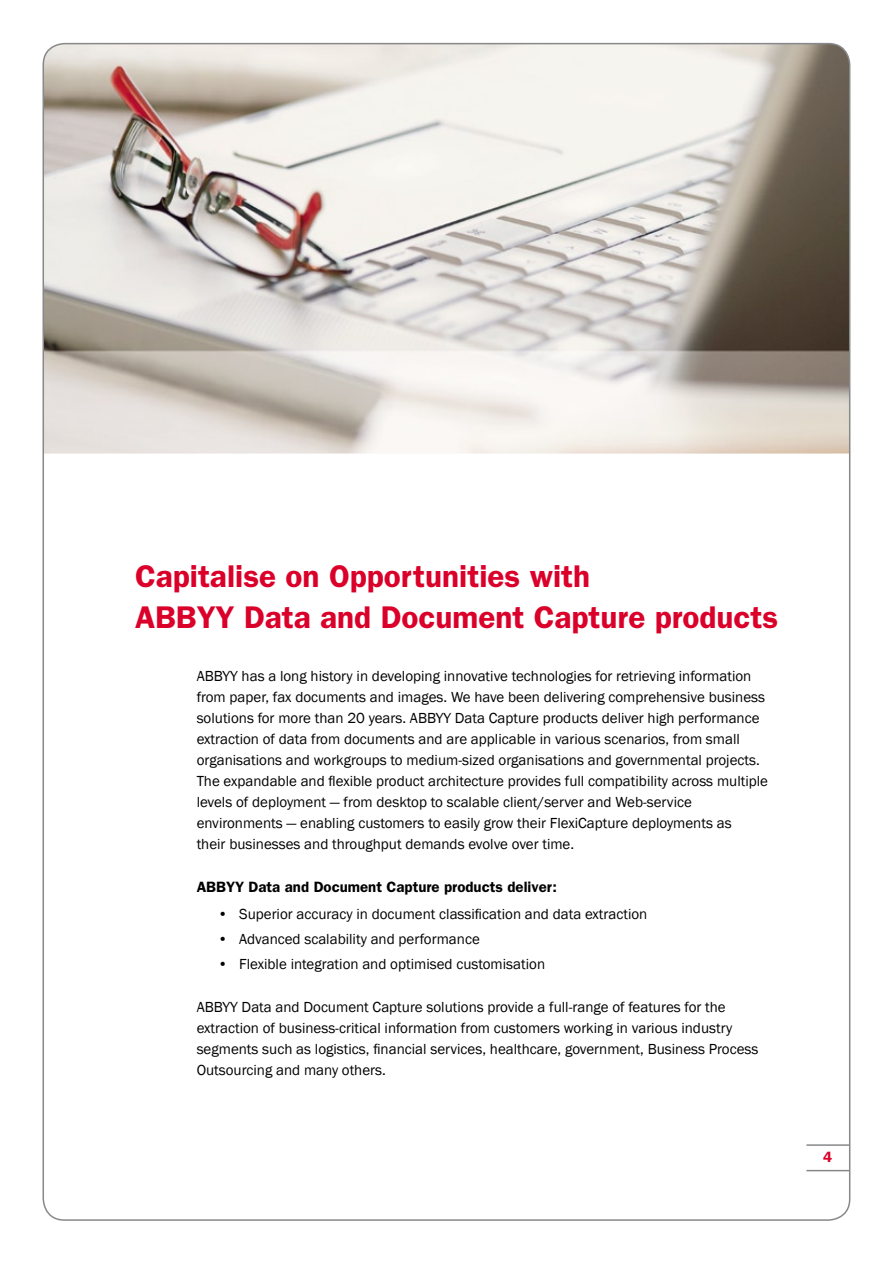
<style>
.page{position:relative;width:893px;height:1263px;background:#fff}
.page>*{position:absolute;margin:0;border:0;box-sizing:border-box;transform-origin:0 0}
.t1{font:600 31.5px/40.5px "Franklin Gothic";color:#da002a}
.t2{font:15px/21px "Franklin Gothic";color:#000}
.t3{font:600 15px "Franklin Gothic";color:#000}
.t4{font:600 15px "Franklin Gothic";color:#da002a}
</style>
<div class="page">
<hr style="left:806px;top:1144px;width:43px;height:2px;background:#87888a">
<hr style="left:806px;top:1170px;width:43px;height:1px;background:#87888a">
<img style="left:43px;top:44px;width:807px;height:409px">
<h1 class="t1" style="left:135px;top:556px;width:645px">Capitalise on Opportunities with<br>ABBYY Data and Document Capture products</h1>
<p class="t2" style="left:197px;top:666px;width:573px">ABBYY has a long history in developing innovative technologies for retrieving information from paper, fax documents and images. We have been delivering comprehensive business solutions for more than 20 years. ABBYY Data Capture products deliver high performance extraction of data from documents and are applicable in various scenarios, from small organisations and workgroups to medium-sized organisations and governmental projects.<br>The expandable and flexible product architecture provides full compatibility across multiple levels of deployment — from desktop to scalable client/server and Web-service environments — enabling customers to easily grow their FlexiCapture deployments as<br>their businesses and throughput demands evolve over time.</p>
<p class="t3" style="left:197px;top:877px;width:362px">ABBYY Data and Document Capture products deliver:</p>
<p class="t2" style="left:218px;top:904px;width:431px">• Superior accuracy in document classification and data extraction</p>
<p class="t2" style="left:218px;top:929px;width:263px">• Advanced scalability and performance</p>
<p class="t2" style="left:218px;top:954px;width:329px">• Flexible integration and optimised customisation</p>
<p class="t2" style="left:197px;top:996px;width:563px">ABBYY Data and Document Capture solutions provide a full-range of features for the extraction of business-critical information from customers working in various industry segments such as logistics, financial services, healthcare, government, Business Process Outsourcing and many others.</p>
<p class="t4" style="left:823px;top:1148px;width:10px">4</p>
</div>
